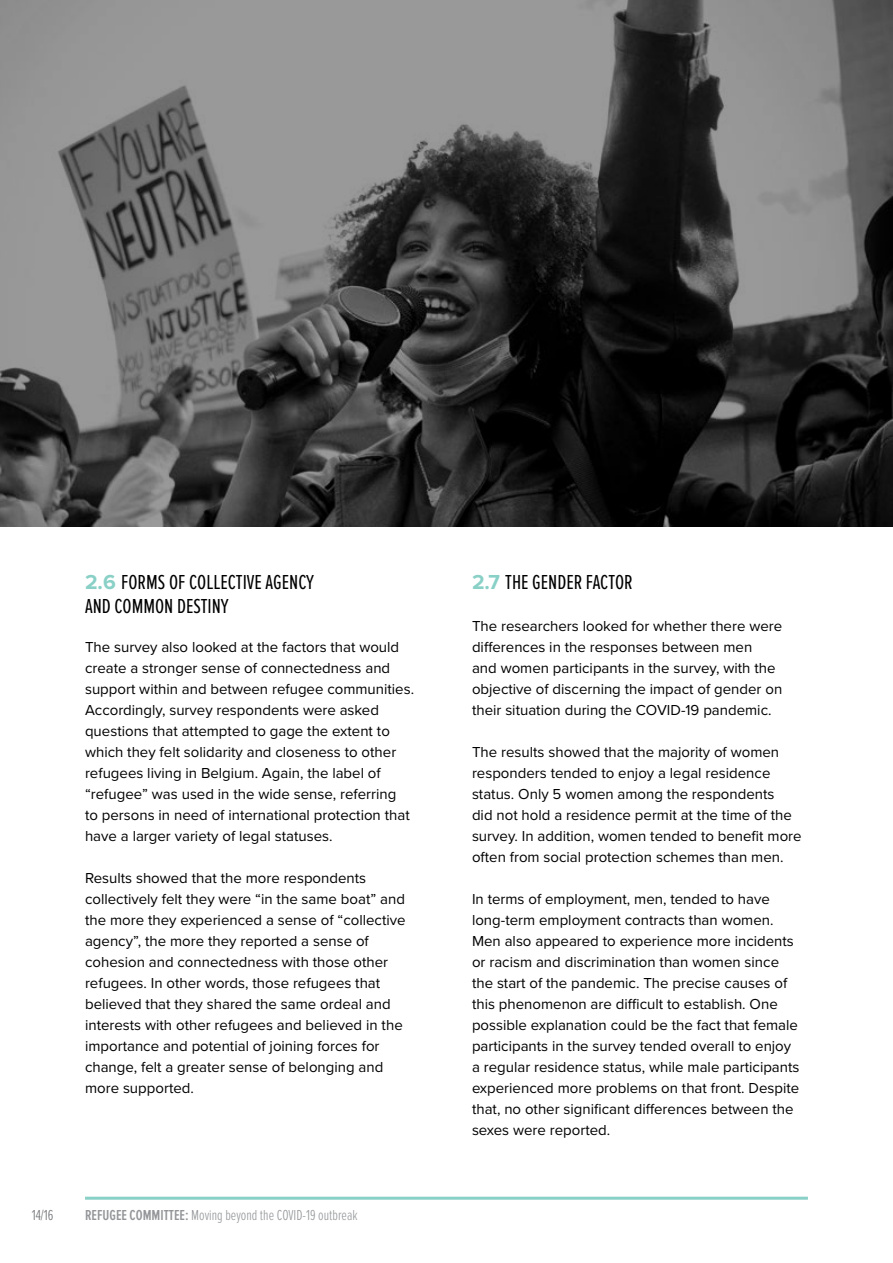
<style>
.page{position:relative;width:893px;height:1263px;background:#fff}
.page>*{position:absolute;margin:0;border:0;box-sizing:border-box;transform-origin:0 0}
.t1{font:21px/24px "Proxima Nova Ex Cn";color:#000}
.t2{font:15px/21px "Proxima Nova";color:#000}
.t3{font:300 15px "Proxima Nova Ex Cn";color:#939598}
.t4{font:300 15px "Proxima Nova Ex Cn";color:#6d6e71}
.s1{font-family:"Proxima Nova";font-weight:700;color:#89d0c7}
.s2{font-weight:600}
</style>
<div class="page">
<img style="left:0;top:0;width:893px;height:526px">
<hr style="left:85px;top:1197px;width:723px;height:3px;background:#89d0c7">
<h1 class="t1" style="left:85px;top:571px;width:231px"><span class="s1">2.6</span> FORMS OF COLLECTIVE AGENCY<br>AND COMMON DESTINY</h1>
<p class="t2" style="left:85px;top:637px;width:331px">The survey also looked at the factors that would create a stronger sense of connectedness and support within and between refugee communities.<br>Accordingly, survey respondents were asked questions that attempted to gage the extent to which they felt solidarity and closeness to other refugees living in Belgium. Again, the label of “refugee” was used in the wide sense, referring<br>to persons in need of international protection that have a larger variety of legal statuses.</p>
<p class="t2" style="left:85px;top:868px;width:322px">Results showed that the more respondents collectively felt they were “in the same boat” and the more they experienced a sense of “collective agency”, the more they reported a sense of cohesion and connectedness with those other refugees. In other words, those refugees that believed that they shared the same ordeal and interests with other refugees and believed in the importance and potential of joining forces for change, felt a greater sense of belonging and more supported.</p>
<p class="t4" style="left:32px;top:1207px;width:23px">14/16</p>
<p class="t3" style="left:85px;top:1207px;width:274px"><span class="s2">REFUGEE COMMITTEE:</span> Moving beyond the COVID-19 outbreak</p>
<h1 class="t1" style="left:472px;top:571px;width:162px"><span class="s1">2.7</span> THE GENDER FACTOR</h1>
<p class="t2" style="left:472px;top:616px;width:312px">The researchers looked for whether there were differences in the responses between men<br>and women participants in the survey, with the objective of discerning the impact of gender on their situation during the COVID-19 pandemic.</p>
<p class="t2" style="left:472px;top:742px;width:331px">The results showed that the majority of women responders tended to enjoy a legal residence status. Only 5 women among the respondents<br>did not hold a residence permit at the time of the survey. In addition, women tended to benefit more often from social protection schemes than men.</p>
<p class="t2" style="left:472px;top:889px;width:329px">In terms of employment, men, tended to have long-term employment contracts than women.<br>Men also appeared to experience more incidents or racism and discrimination than women since the start of the pandemic. The precise causes of this phenomenon are difficult to establish. One possible explanation could be the fact that female participants in the survey tended overall to enjoy a regular residence status, while male participants experienced more problems on that front. Despite that, no other significant differences between the sexes were reported.</p>
</div>
